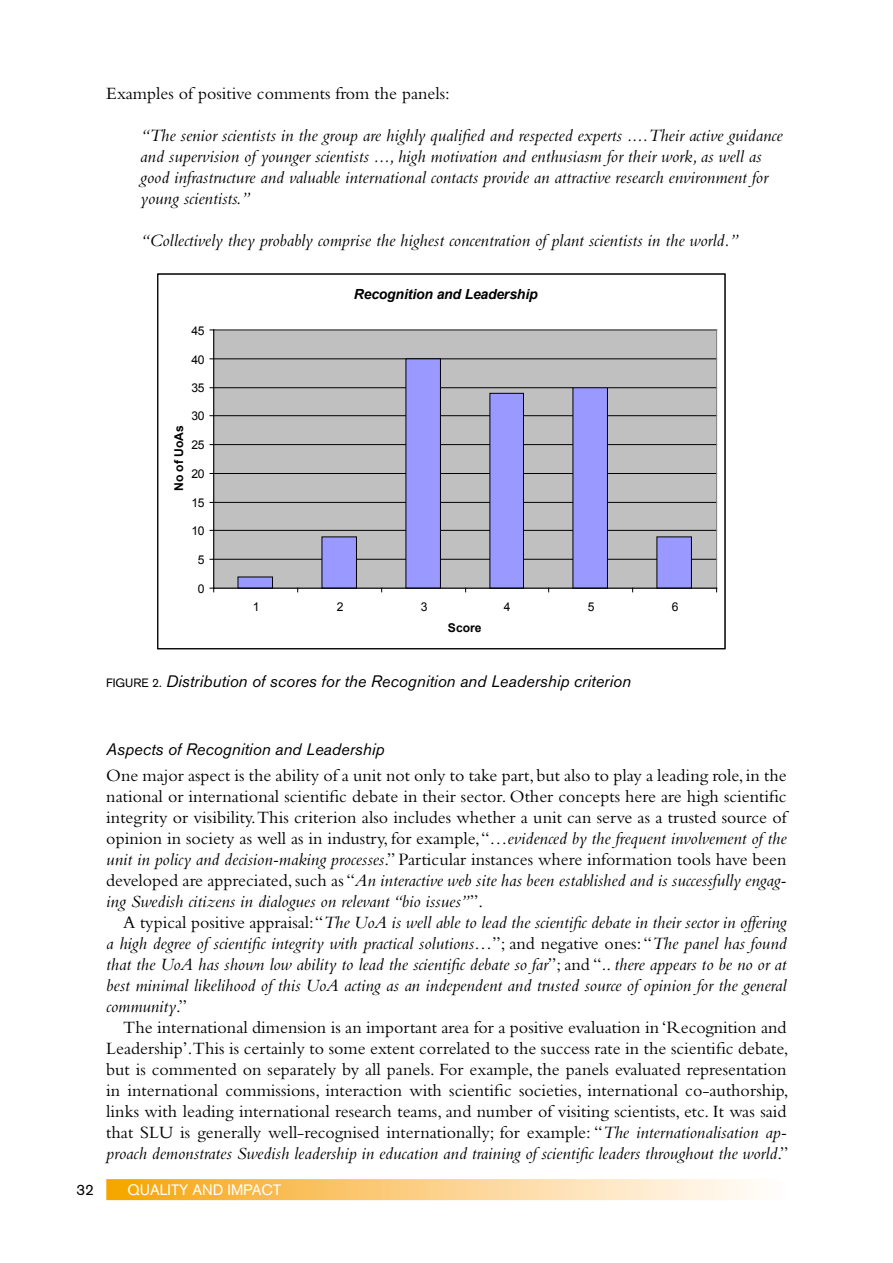
<style>
.page{position:relative;width:893px;height:1263px;background:#fff}
.page>*{position:absolute;margin:0;border:0;box-sizing:border-box;transform-origin:0 0}
.t1{font:18px/21px "Bembo";color:#000;text-align:justify}
.t2{font:italic 18px/21px "Bembo";color:#000}
.t3{font:italic 16.5px "Akzidenz Grotesk BQ";color:#000}
.t4{font:15px "Akzidenz Grotesk BQ";color:#fff}
.t5{font:15px "Akzidenz Grotesk BQ";color:#000}
.t6{font:italic 700 13.95px "Arial";letter-spacing:-.01em;color:#000}
.t7{font:12.15px "Arial";letter-spacing:-.02em;color:#000}
.t8{font:700 12.15px "Arial";color:#000}
.t9{font:12px "Akzidenz Grotesk BQ";color:#000}
.s1{font-style:normal;font-size:12px}
.s2{font-style:italic}
.s3{font-style:normal}
</style>
<div class="page">
<svg style="left:106px;top:1179px;width:648px;height:21px;background:#fbd085"></svg>
<div style="left:214px;top:330px;width:503px;height:258px;background:#c0c0c0"></div>
<hr style="left:214px;top:559px;width:503px;height:1px;background:#000">
<hr style="left:214px;top:530px;width:503px;height:1px;background:#000">
<hr style="left:214px;top:502px;width:503px;height:1px;background:#000">
<hr style="left:214px;top:473px;width:503px;height:1px;background:#000">
<hr style="left:214px;top:444px;width:503px;height:1px;background:#000">
<hr style="left:214px;top:415px;width:503px;height:1px;background:#000">
<hr style="left:214px;top:387px;width:503px;height:1px;background:#000">
<hr style="left:214px;top:359px;width:503px;height:1px;background:#000">
<hr style="left:214px;top:330px;width:503px;height:1px;background:#000">
<hr style="left:214px;top:329px;width:503px;height:1px;background:#808080">
<hr style="left:716px;top:330px;width:1px;height:258px;background:#808080">
<div style="left:238px;top:577px;width:34px;height:11px;background:#99f"></div>
<div style="left:322px;top:537px;width:34px;height:51px;background:#99f"></div>
<div style="left:321px;top:536px;width:36px;height:52px;border:1px solid #000"></div>
<div style="left:406px;top:359px;width:34px;height:229px;background:#99f"></div>
<div style="left:405px;top:358px;width:36px;height:230px;border:1px solid #000"></div>
<div style="left:490px;top:393px;width:33px;height:195px;background:#99f"></div>
<div style="left:489px;top:393px;width:35px;height:195px;border:1px solid #000"></div>
<div style="left:573px;top:388px;width:34px;height:200px;background:#99f"></div>
<div style="left:572px;top:387px;width:36px;height:201px;border:1px solid #000"></div>
<div style="left:657px;top:537px;width:34px;height:51px;background:#99f"></div>
<div style="left:656px;top:536px;width:36px;height:52px;border:1px solid #000"></div>
<hr style="left:213px;top:330px;width:1px;height:258px;background:#000">
<hr style="left:214px;top:588px;width:503px;height:1px;background:#000">
<p class="t1" style="left:106px;top:82px;width:345px">Examples of positive comments from the panels:</p>
<p class="t2" style="left:140px;top:124px;width:644px">“The senior scientists in the group are highly qualified and respected experts .... Their active guidance and supervision of younger scientists ..., high motivation and enthusiasm for their work, as well as good infrastructure and valuable international contacts provide an attractive research environment for young scientists.”</p>
<p class="t2" style="left:140px;top:229px;width:600px">“Collectively they probably comprise the highest concentration of plant scientists in the world.”</p>
<p class="t6" style="left:354px;top:285px;width:185px">Recognition and Leadership</p>
<p class="t7" style="left:191px;top:322px;width:15px">45</p>
<p class="t7" style="left:191px;top:351px;width:15px">40</p>
<p class="t7" style="left:191px;top:380px;width:15px">35</p>
<p class="t8" style="left:171px;top:491px;width:67px;rotate:-90deg">No of UoAs</p>
<p class="t7" style="left:191px;top:408px;width:15px">30</p>
<p class="t7" style="left:191px;top:437px;width:15px">25</p>
<p class="t7" style="left:191px;top:466px;width:15px">20</p>
<p class="t7" style="left:191px;top:495px;width:15px">15</p>
<p class="t7" style="left:191px;top:523px;width:15px">10</p>
<p class="t7" style="left:198px;top:552px;width:8px">5</p>
<p class="t7" style="left:198px;top:581px;width:8px">0</p>
<p class="t7" style="left:253px;top:598px;width:8px">1</p>
<p class="t7" style="left:337px;top:598px;width:8px">2</p>
<p class="t7" style="left:421px;top:598px;width:8px">3</p>
<p class="t7" style="left:504px;top:598px;width:8px">4</p>
<p class="t7" style="left:588px;top:598px;width:8px">5</p>
<p class="t7" style="left:672px;top:598px;width:8px">6</p>
<p class="t8" style="left:448px;top:620px;width:35px">Score</p>
<p class="t9" style="left:106px;top:676px;width:15px">FIGURE</p>
<p class="t3" style="left:152px;top:672px;width:481px"><span class="s1">2.</span> Distribution of scores for the Recognition and Leadership criterion</p>
<p class="t3" style="left:106px;top:740px;width:280px">Aspects of Recognition and Leadership</p>
<p class="t1" style="left:106px;top:764px;width:682px">One major aspect is the ability of a unit not only to take part, but also to play a leading role, in the national or international scientific debate in their sector. Other concepts here are high scientific integrity or visibility. This criterion also includes whether a unit can serve as a trusted source of opinion in society as well as in industry, for example, “…<span class="s2">evidenced by the frequent involvement of the unit in policy and decision-making processes</span>.” Particular instances where information tools have been developed are appreciated, such as “<span class="s2">An interactive web site has been established and is successfully engag&shy;ing Swedish citizens in dialogues on relevant “bio issues”</span>”.</p>
<p class="t2" style="left:106px;top:911px;width:682px;text-align:justify;text-indent:17px"><span class="s3">A typical positive appraisal:“</span>The UoA is well able to lead the scientific debate in their sector in offering a high degree of scientific integrity with practical solutions<span class="s3">…”; and negative ones: “</span>The panel has found that the UoA has shown low ability to lead the scientific debate so far<span class="s3">”; and “..</span> there appears to be no or at best minimal likelihood of this UoA acting as an independent and trusted source of opinion for the general community<span class="s3">.”</span></p>
<p class="t1" style="left:106px;top:1016px;width:684px;text-indent:17px">The international dimension is an important area for a positive evaluation in ‘Recognition and Leadership’.This is certainly to some extent correlated to the success rate in the scientific debate, but is commented on separately by all panels. For example, the panels evaluated representation in international commissions, interaction with scientific societies, international co-authorship, links with leading international research teams, and number of visiting scientists, etc. It was said that SLU is generally well-recognised internationally; for example: “<span class="s2">The internationalisation ap&shy;proach demonstrates Swedish leadership in education and training of scientific leaders throughout the world</span>.”</p>
<p class="t5" style="left:77px;top:1180px;width:19px">32</p>
<p class="t4" style="left:128px;top:1180px;width:155px">QUALITY AND IMPACT</p>
</div>
